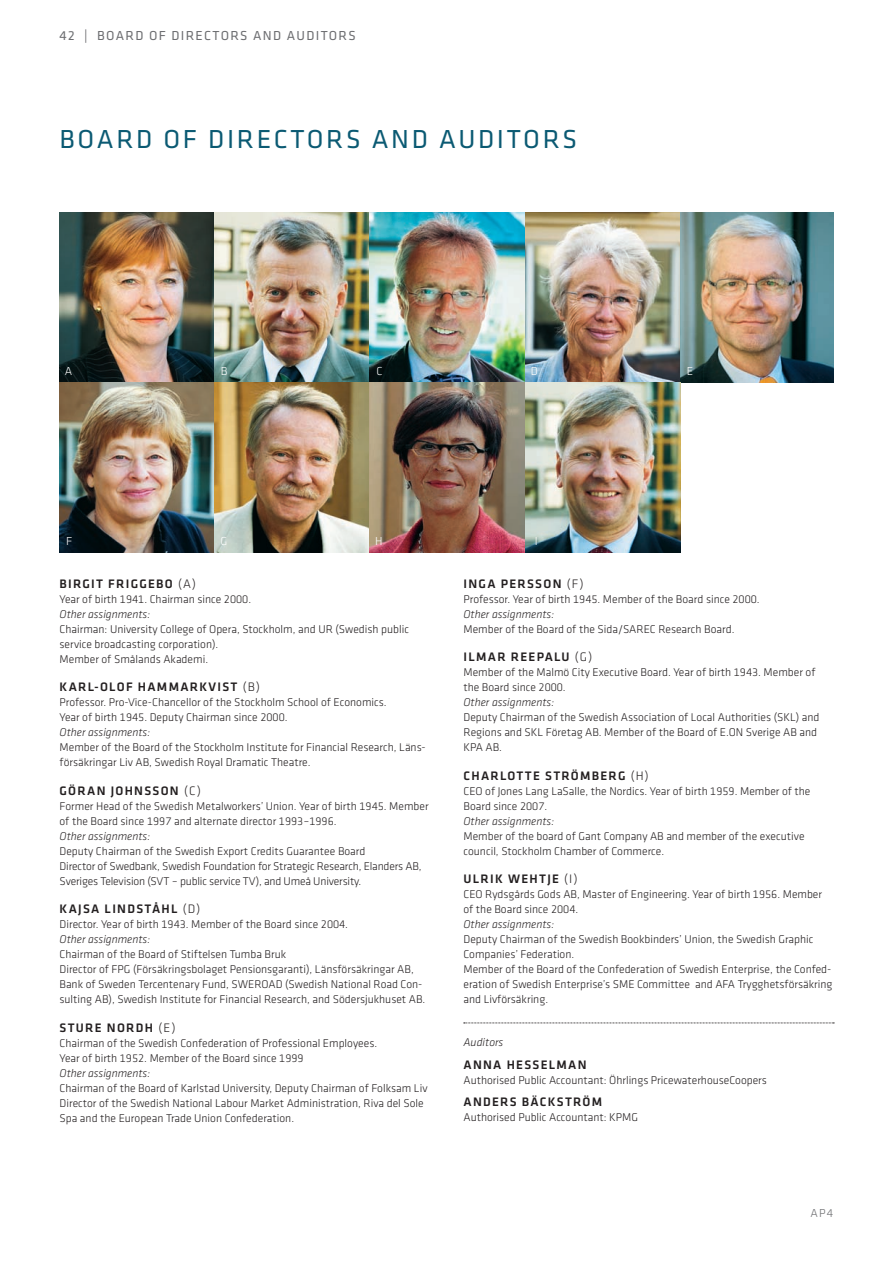
<style>
.page{position:relative;width:893px;height:1263px;background:#fff}
.page>*{position:absolute;margin:0;border:0;box-sizing:border-box;transform-origin:0 0}
.t1{font:27px "Klavika";letter-spacing:.1em;color:#0b5a73}
.t2{font:13.5px "Klavika";letter-spacing:.1em;color:#6c6d70}
.t3{font:500 12.75px "Klavika";letter-spacing:.1em;color:#231f20}
.t4{font:300 12px "Klavika";color:#fff}
.t5{font:300 12px "Klavika";color:#6c6d70}
.t6{font:300 11.7px/15px "Klavika";color:#231f20}
.t7{font:italic 300 11.7px "Klavika";color:#231f20}
.s1{font-weight:300}
</style>
<div class="page">
<svg style="left:464px;top:1023px;width:370px;height:1px"></svg>
<img style="left:60px;top:213px;width:155px;height:170px">
<img style="left:215px;top:213px;width:155px;height:170px">
<img style="left:370px;top:213px;width:155px;height:170px">
<img style="left:525px;top:213px;width:155px;height:170px">
<img style="left:680px;top:213px;width:153px;height:170px">
<img style="left:60px;top:383px;width:155px;height:170px">
<img style="left:215px;top:383px;width:155px;height:170px">
<img style="left:370px;top:383px;width:155px;height:170px">
<img style="left:525px;top:383px;width:155px;height:170px">
<p class="t2" style="left:60px;top:31px;width:298px">42 | BOARD OF DIRECTORS AND AUDITORS</p>
<h1 class="t1" style="left:60px;top:129px;width:519px">BOARD OF DIRECTORS AND AUDITORS</h1>
<p class="t4" style="left:65px;top:366px;width:9px">A</p>
<p class="t4" style="left:221px;top:366px;width:8px">B</p>
<p class="t4" style="left:377px;top:366px;width:8px">C</p>
<p class="t4" style="left:531px;top:366px;width:9px">D</p>
<p class="t4" style="left:687px;top:366px;width:8px">E</p>
<p class="t4" style="left:66px;top:536px;width:8px">F</p>
<p class="t4" style="left:221px;top:536px;width:8px">G</p>
<p class="t4" style="left:375px;top:536px;width:9px">H</p>
<p class="t4" style="left:535px;top:536px;width:4px">I</p>
<p class="t3" style="left:60px;top:579px;width:138px">BIRGIT FRIGGEBO <span class="s1">(A)</span></p>
<p class="t6" style="left:60px;top:593px;width:193px">Year of birth 1941. Chairman since 2000.</p>
<p class="t7" style="left:60px;top:610px;width:92px">Other assignments:</p>
<p class="t6" style="left:60px;top:623px;width:351px">Chairman: University College of Opera, Stockholm, and UR (Swedish public service broadcasting corporation).<br>Member of Smålands Akademi.</p>
<p class="t3" style="left:60px;top:683px;width:202px">KARL-OLOF HAMMARKVIST <span class="s1">(B)</span></p>
<p class="t6" style="left:60px;top:696px;width:329px">Professor. Pro-Vice-Chancellor of the Stockholm School of Economics.<br>Year of birth 1945. Deputy Chairman since 2000.</p>
<p class="t7" style="left:60px;top:728px;width:92px">Other assignments:</p>
<p class="t6" style="left:60px;top:741px;width:368px">Member of the Board of the Stockholm Institute for Financial Research, Läns&shy;försäkringar Liv AB, Swedish Royal Dramatic Theatre.</p>
<p class="t3" style="left:60px;top:786px;width:143px">GÖRAN JOHNSSON <span class="s1">(C)</span></p>
<p class="t6" style="left:60px;top:800px;width:371px">Former Head of the Swedish Metalworkers’ Union. Year of birth 1945. Member of the Board since 1997 and alternate director 1993–1996.</p>
<p class="t7" style="left:60px;top:832px;width:92px">Other assignments:</p>
<p class="t6" style="left:60px;top:845px;width:364px">Deputy Chairman of the Swedish Export Credits Guarantee Board<br>Director of Swedbank, Swedish Foundation for Strategic Research, Elanders AB,<br>Sveriges Television (SVT – public service TV), and Umeå University.</p>
<p class="t3" style="left:60px;top:905px;width:142px">KAJSA LINDSTÅHL <span class="s1">(D)</span></p>
<p class="t6" style="left:60px;top:918px;width:290px">Director. Year of birth 1943. Member of the Board since 2004.</p>
<p class="t7" style="left:60px;top:935px;width:92px">Other assignments:</p>
<p class="t6" style="left:60px;top:948px;width:367px">Chairman of the Board of Stiftelsen Tumba Bruk<br>Director of FPG (Försäkringsbolaget Pensionsgaranti), Länsförsäkringar AB, Bank of Sweden Tercentenary Fund, SWEROAD (Swedish National Road Con&shy;sulting AB), Swedish Institute for Financial Research, and Södersjuk huset AB.</p>
<p class="t3" style="left:60px;top:1023px;width:118px">STURE NORDH <span class="s1">(E)</span></p>
<p class="t6" style="left:60px;top:1037px;width:319px">Chairman of the Swedish Confederation of Professional Employees.<br>Year of birth 1952. Member of the Board since 1999</p>
<p class="t7" style="left:60px;top:1069px;width:92px">Other assignments:</p>
<p class="t6" style="left:60px;top:1082px;width:370px">Chairman of the Board of Karlstad University, Deputy Chairman of Folksam Liv<br>Director of the Swedish National Labour Market Administration, Riva del Sole<br>Spa and the European Trade Union Confederation.</p>
<p class="t3" style="left:463px;top:579px;width:122px">INGA PERSSON <span class="s1">(F)</span></p>
<p class="t6" style="left:463px;top:593px;width:298px">Professor. Year of birth 1945. Member of the Board since 2000.</p>
<p class="t7" style="left:463px;top:610px;width:92px">Other assignments:</p>
<p class="t6" style="left:463px;top:623px;width:272px">Member of the Board of the Sida/SAREC Research Board.</p>
<p class="t3" style="left:463px;top:653px;width:130px">ILMAR REEPALU <span class="s1">(G)</span></p>
<p class="t6" style="left:463px;top:666px;width:354px">Member of the Malmö City Executive Board. Year of birth 1943. Member of the Board since 2000.</p>
<p class="t7" style="left:463px;top:698px;width:92px">Other assignments:</p>
<p class="t6" style="left:463px;top:711px;width:357px">Deputy Chairman of the Swedish Association of Local Authorities (SKL) and<br>Regions and SKL Företag AB. Member of the Board of E.ON Sverige AB and<br>KPA AB.</p>
<p class="t3" style="left:463px;top:771px;width:187px">CHARLOTTE STRÖMBERG <span class="s1">(H)</span></p>
<p class="t6" style="left:463px;top:785px;width:348px">CEO of Jones Lang LaSalle, the Nordics. Year of birth 1959. Member of the<br>Board since 2007.</p>
<p class="t7" style="left:463px;top:817px;width:92px">Other assignments:</p>
<p class="t6" style="left:463px;top:830px;width:343px">Member of the board of Gant Company AB and member of the executive council, Stockholm Chamber of Commerce.</p>
<p class="t3" style="left:463px;top:875px;width:116px">ULRIK WEHTJE <span class="s1">(I)</span></p>
<p class="t6" style="left:463px;top:888px;width:360px">CEO Rydsgårds Gods AB, Master of Engineering. Year of birth 1956. Member of the Board since 2004.</p>
<p class="t7" style="left:463px;top:920px;width:92px">Other assignments:</p>
<p class="t6" style="left:463px;top:933px;width:371px">Deputy Chairman of the Swedish Bookbinders’ Union, the Swedish Graphic Companies’ Federation.<br>Member of the Board of the Confederation of Swedish Enterprise, the Confed&shy;eration of Swedish Enterprise’s SME Committee and AFA Trygghetsförsäkring and Livförsäkring.</p>
<p class="t7" style="left:463px;top:1038px;width:41px">Auditors</p>
<p class="t3" style="left:463px;top:1060px;width:125px">ANNA HESSELMAN</p>
<p class="t6" style="left:463px;top:1073px;width:305px">Authorised Public Accountant: Öhrlings PricewaterhouseCoopers</p>
<p class="t3" style="left:463px;top:1097px;width:140px">ANDERS BÄCKSTRÖM</p>
<p class="t6" style="left:463px;top:1111px;width:176px">Authorised Public Accountant: KPMG</p>
<p class="t5" style="left:811px;top:1208px;width:24px">AP4</p>
</div>
